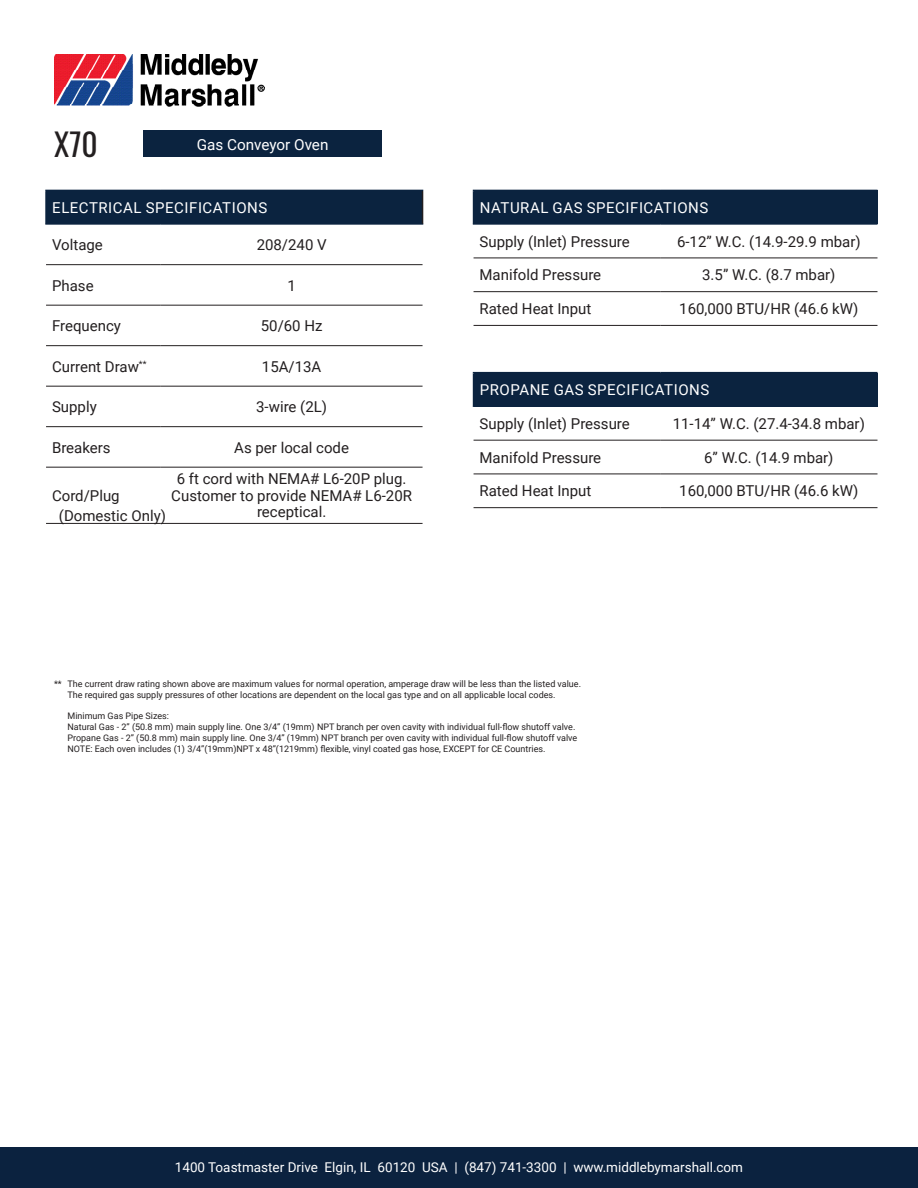
<style>
.page{position:relative;width:918px;height:1188px;background:#fff}
.page>*{position:absolute;margin:0;border:0;box-sizing:border-box;transform-origin:0 0}
.t1{font:31.5px "Oswald";color:#231f20}
.t2{font:15.3px "Roboto";color:#fff}
.t3{font:15px/16.5px "Roboto";color:#231f20;text-align:center}
.t4{font:15px "Roboto";letter-spacing:.035em;color:#fff}
.t5{font:13.5px "Roboto";color:#fff}
.body{font:9px "Roboto";color:#231f20}
</style>
<div class="page">
<div style="left:0;top:1148px;width:918px;height:40px;background:#0b223f"></div>
<div style="left:46px;top:190px;width:377px;height:34px;background:#0b233f"></div>
<hr style="left:46px;top:264px;width:115px;height:1px;background:#231f20">
<hr style="left:161px;top:264px;width:262px;height:1px;background:#231f20">
<hr style="left:46px;top:305px;width:115px;height:1px;background:#231f20">
<hr style="left:161px;top:305px;width:262px;height:1px;background:#231f20">
<hr style="left:46px;top:345px;width:115px;height:1px;background:#231f20">
<hr style="left:161px;top:345px;width:262px;height:1px;background:#231f20">
<hr style="left:46px;top:386px;width:115px;height:1px;background:#231f20">
<hr style="left:161px;top:386px;width:262px;height:1px;background:#231f20">
<hr style="left:46px;top:426px;width:115px;height:1px;background:#231f20">
<hr style="left:161px;top:426px;width:262px;height:1px;background:#231f20">
<hr style="left:46px;top:467px;width:115px;height:1px;background:#231f20">
<hr style="left:161px;top:467px;width:262px;height:1px;background:#231f20">
<hr style="left:46px;top:523px;width:115px;height:1px;background:#231f20">
<hr style="left:161px;top:523px;width:262px;height:1px;background:#231f20">
<hr style="left:45px;top:191px;width:2px;height:33px;background:#0b233f">
<hr style="left:45px;top:190px;width:116px;height:1px;background:#0b233f">
<hr style="left:422px;top:191px;width:1px;height:33px;background:#231f20">
<hr style="left:45px;top:224px;width:116px;height:1px;background:#0b233f">
<hr style="left:161px;top:224px;width:262px;height:1px;background:#0b233f">
<div style="left:474px;top:190px;width:404px;height:34px;background:#0b233f"></div>
<hr style="left:474px;top:258px;width:186px;height:1px;background:#231f20">
<hr style="left:660px;top:258px;width:218px;height:1px;background:#231f20">
<hr style="left:474px;top:291px;width:186px;height:1px;background:#231f20">
<hr style="left:660px;top:291px;width:218px;height:1px;background:#231f20">
<hr style="left:474px;top:325px;width:186px;height:1px;background:#231f20">
<hr style="left:660px;top:325px;width:218px;height:1px;background:#231f20">
<hr style="left:473px;top:191px;width:1px;height:33px;background:#0b233f">
<hr style="left:473px;top:190px;width:187px;height:1px;background:#0b233f">
<hr style="left:473px;top:224px;width:187px;height:1px;background:#0b233f">
<hr style="left:660px;top:224px;width:218px;height:1px;background:#0b233f">
<div style="left:474px;top:373px;width:404px;height:33px;background:#0b233f"></div>
<hr style="left:474px;top:440px;width:186px;height:1px;background:#231f20">
<hr style="left:660px;top:440px;width:218px;height:1px;background:#231f20">
<hr style="left:474px;top:474px;width:186px;height:1px;background:#231f20">
<hr style="left:660px;top:474px;width:218px;height:1px;background:#231f20">
<hr style="left:474px;top:507px;width:186px;height:1px;background:#231f20">
<hr style="left:660px;top:507px;width:218px;height:1px;background:#231f20">
<hr style="left:473px;top:373px;width:1px;height:33px;background:#0b233f">
<hr style="left:473px;top:372px;width:187px;height:1px;background:#0b233f">
<hr style="left:660px;top:372px;width:218px;height:1px;background:#0b233f">
<hr style="left:473px;top:406px;width:187px;height:1px;background:#0b233f">
<hr style="left:660px;top:406px;width:218px;height:1px;background:#0b233f">
<div style="left:143px;top:130px;width:239px;height:27px;background:#0b233f"></div>
<img style="left:54px;top:54px;width:210px;height:52px">
<p class="t1" style="left:54px;top:117px;width:45px">X70</p>
<p class="t2" style="left:197px;top:134px;width:133px">Gas Conveyor Oven</p>
<p class="t4" style="left:52px;top:197px;width:216px">ELECTRICAL SPECIFICATIONS</p>
<p class="t3" style="left:52px;top:236px;width:52px">Voltage</p>
<p class="t3" style="left:257px;top:236px;width:72px">208/240 V</p>
<p class="t3" style="left:52px;top:276px;width:43px">Phase</p>
<p class="t3" style="left:287px;top:276px;width:10px">1</p>
<p class="t3" style="left:52px;top:317px;width:70px">Frequency</p>
<p class="t3" style="left:261px;top:317px;width:63px">50/60 Hz</p>
<p class="t3" style="left:52px;top:357px;width:96px">Current Draw<sup>**</sup></p>
<p class="t3" style="left:262px;top:357px;width:61px">15A/13A</p>
<p class="t3" style="left:52px;top:398px;width:46px">Supply</p>
<p class="t3" style="left:256px;top:398px;width:72px">3-wire (2L)</p>
<p class="t3" style="left:52px;top:438px;width:60px">Breakers</p>
<p class="t3" style="left:234px;top:438px;width:116px">As per local code</p>
<p class="t3" style="left:52px;top:487px;width:69px">Cord/Plug</p>
<p class="t3" style="left:171px;top:470px;width:242px">6 ft cord with NEMA# L6-20P plug.<br>Customer to provide NEMA# L6-20R receptical.</p>
<p class="t3" style="left:59px;top:506px;width:109px">(Domestic Only)</p>
<p class="t4" style="left:480px;top:197px;width:230px">NATURAL GAS SPECIFICATIONS</p>
<p class="t3" style="left:480px;top:233px;width:152px">Supply (Inlet) Pressure</p>
<p class="t3" style="left:677px;top:233px;width:185px">6-12” W.C. (14.9-29.9 mbar)</p>
<p class="t3" style="left:480px;top:266px;width:123px">Manifold Pressure</p>
<p class="t3" style="left:702px;top:266px;width:135px">3.5” W.C. (8.7 mbar)</p>
<p class="t3" style="left:480px;top:300px;width:113px">Rated Heat Input</p>
<p class="t3" style="left:679px;top:300px;width:181px">160,000 BTU/HR (46.6 kW)</p>
<p class="t4" style="left:480px;top:379px;width:231px">PROPANE GAS SPECIFICATIONS</p>
<p class="t3" style="left:480px;top:415px;width:152px">Supply (Inlet) Pressure</p>
<p class="t3" style="left:673px;top:415px;width:194px">11-14” W.C. (27.4-34.8 mbar)</p>
<p class="t3" style="left:480px;top:449px;width:123px">Manifold Pressure</p>
<p class="t3" style="left:704px;top:449px;width:131px">6” W.C. (14.9 mbar)</p>
<p class="t3" style="left:480px;top:482px;width:113px">Rated Heat Input</p>
<p class="t3" style="left:679px;top:482px;width:181px">160,000 BTU/HR (46.6 kW)</p>
<p class="body" style="left:54px;top:677px;width:529px">** The current draw rating shown above are maximum values for normal operation, amperage draw will be less than the listed value.</p>
<p class="body" style="left:68px;top:688px;width:490px">The required gas supply pressures of other locations are dependent on the local gas type and on all applicable local codes.</p>
<p class="body" style="left:68px;top:710px;width:103px">Minimum Gas Pipe Sizes:</p>
<p class="body" style="left:68px;top:721px;width:509px">Natural Gas - 2” (50.8 mm) main supply line. One 3/4” (19mm) NPT branch per oven cavity with individual full-flow shutoff valve.</p>
<p class="body" style="left:68px;top:731px;width:511px">Propane Gas - 2” (50.8 mm) main supply line. One 3/4” (19mm) NPT branch per oven cavity with individual full-flow shutoff valve</p>
<p class="body" style="left:68px;top:742px;width:479px">NOTE: Each oven includes (1) 3/4”(19mm)NPT x 48”(1219mm) flexible, vinyl coated gas hose, EXCEPT for CE Countries.</p>
<p class="t5" style="left:175px;top:1158px;width:570px">1400 Toastmaster Drive Elgin, IL 60120 USA | (847) 741-3300 | www.middlebymarshall.com</p>
</div>
